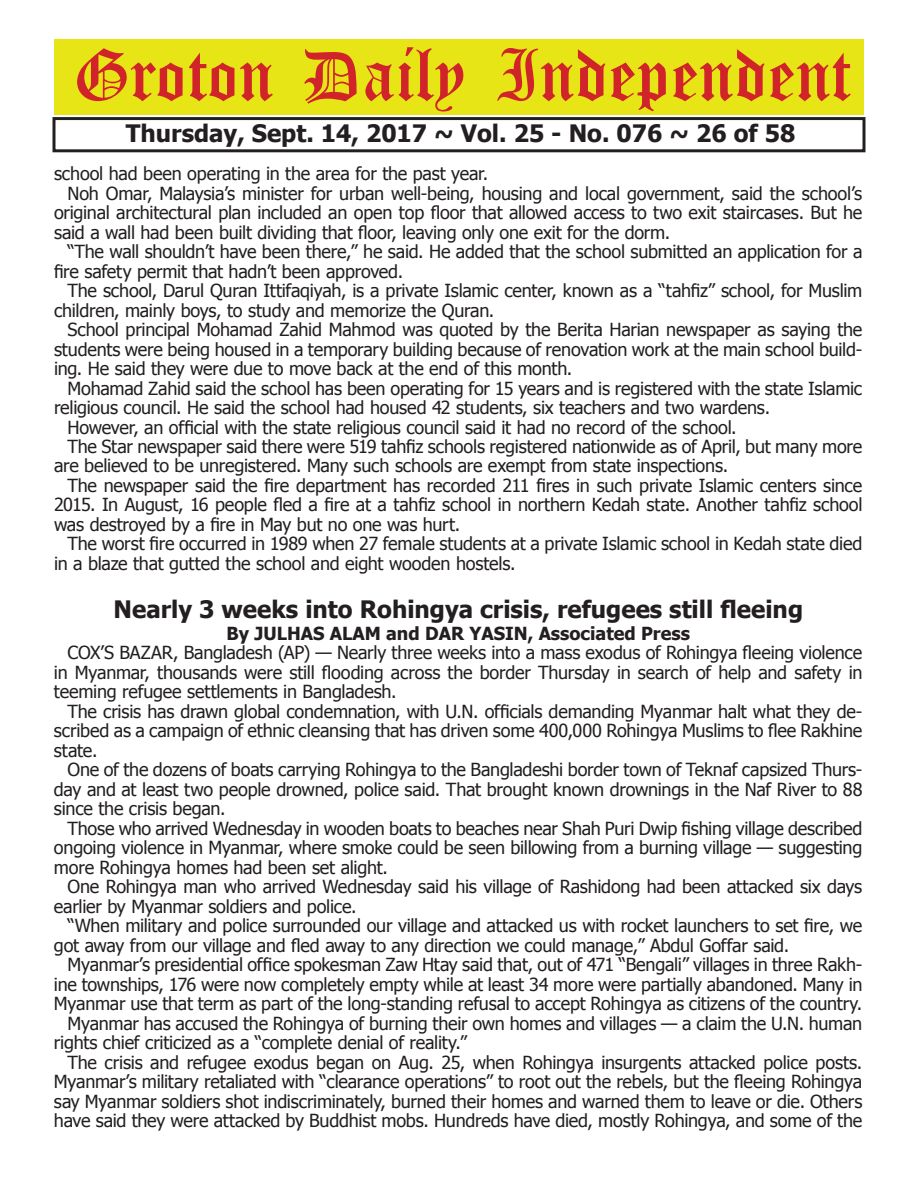
<style>
.page{position:relative;width:918px;height:1188px;background:#fff}
.page>*{position:absolute;margin:0;border:0;box-sizing:border-box;transform-origin:0 0}
.t1{font:54px "Old English Five";color:#d1232a}
.t2{font:700 24px "Tahoma";color:#231f20}
.t3{font:18px/19.5px "Tahoma";letter-spacing:-.01em;color:#231f20;text-align:justify}
.t4{font:700 18px "Tahoma";color:#231f20}
</style>
<div class="page">
<div style="left:52px;top:117px;width:814px;height:35px;border:3px solid #231f20"></div>
<div style="left:54px;top:40px;width:810px;height:75px;background:#e7e515"></div>
<h1 class="t1" style="left:73px;top:50px;width:779px">Groton Daily Independent</h1>
<h2 class="t2" style="left:126px;top:116px;width:671px">Thursday, Sept. 14, 2017 ~ Vol. 25 - No. 076 ~ 26 of 58</h2>
<p class="t3" style="left:54px;top:163px;width:436px">school had been operating in the area for the past year.</p>
<p class="t3" style="left:68px;top:182px;width:796px">Noh Omar, Malaysia’s minister for urban well-being, housing and local government, said the school’s</p>
<p class="t3" style="left:54px;top:202px;width:810px">original architectural plan included an open top floor that allowed access to two exit staircases. But he</p>
<p class="t3" style="left:54px;top:221px;width:618px">said a wall had been built dividing that floor, leaving only one exit for the dorm.</p>
<p class="t3" style="left:68px;top:241px;width:796px">“The wall shouldn’t have been there,” he said. He added that the school submitted an application for a</p>
<p class="t3" style="left:54px;top:260px;width:351px">fire safety permit that hadn’t been approved.</p>
<p class="t3" style="left:68px;top:280px;width:796px">The school, Darul Quran Ittifaqiyah, is a private Islamic center, known as a “tahfiz” school, for Muslim</p>
<p class="t3" style="left:54px;top:299px;width:442px">children, mainly boys, to study and memorize the Quran.</p>
<p class="t3" style="left:68px;top:319px;width:796px">School principal Mohamad Zahid Mahmod was quoted by the Berita Harian newspaper as saying the</p>
<p class="t3" style="left:54px;top:338px;width:810px">students were being housed in a temporary building because of renovation work at the main school build-</p>
<p class="t3" style="left:54px;top:358px;width:520px">ing. He said they were due to move back at the end of this month.</p>
<p class="t3" style="left:68px;top:377px;width:796px">Mohamad Zahid said the school has been operating for 15 years and is registered with the state Islamic</p>
<p class="t3" style="left:54px;top:397px;width:718px">religious council. He said the school had housed 42 students, six teachers and two wardens.</p>
<p class="t3" style="left:68px;top:416px;width:671px">However, an official with the state religious council said it had no record of the school.</p>
<p class="t3" style="left:68px;top:436px;width:796px">The Star newspaper said there were 519 tahfiz schools registered nationwide as of April, but many more</p>
<p class="t3" style="left:54px;top:455px;width:676px">are believed to be unregistered. Many such schools are exempt from state inspections.</p>
<p class="t3" style="left:68px;top:475px;width:796px">The newspaper said the fire department has recorded 211 fires in such private Islamic centers since</p>
<p class="t3" style="left:54px;top:494px;width:810px">2015. In August, 16 people fled a fire at a tahfiz school in northern Kedah state. Another tahfiz school</p>
<p class="t3" style="left:54px;top:514px;width:408px">was destroyed by a fire in May but no one was hurt.</p>
<p class="t3" style="left:68px;top:533px;width:796px">The worst fire occurred in 1989 when 27 female students at a private Islamic school in Kedah state died</p>
<p class="t3" style="left:54px;top:553px;width:463px">in a blaze that gutted the school and eight wooden hostels.</p>
<h2 class="t2" style="left:114px;top:593px;width:691px">Nearly 3 weeks into Rohingya crisis, refugees still fleeing</h2>
<p class="t4" style="left:227px;top:621px;width:465px">By JULHAS ALAM and DAR YASIN, Associated Press</p>
<p class="t3" style="left:54px;top:642px;width:810px;text-indent:14px">COX’S BAZAR, Bangladesh (AP) — Nearly three weeks into a mass exodus of Rohingya fleeing violence in Myanmar, thousands were still flooding across the border Thursday in search of help and safety in teeming refugee settlements in Bangladesh.</p>
<p class="t3" style="left:54px;top:701px;width:810px;text-indent:13px">The crisis has drawn global condemnation, with U.N. officials demanding Myanmar halt what they de&shy;scribed as a campaign of ethnic cleansing that has driven some 400,000 Rohingya Muslims to flee Rakhine state.</p>
<p class="t3" style="left:54px;top:759px;width:810px;text-indent:14px">One of the dozens of boats carrying Rohingya to the Bangladeshi border town of Teknaf capsized Thurs&shy;day and at least two people drowned, police said. That brought known drownings in the Naf River to 88 since the crisis began.</p>
<p class="t3" style="left:54px;top:818px;width:810px;text-indent:14px">Those who arrived Wednesday in wooden boats to beaches near Shah Puri Dwip fishing village described ongoing violence in Myanmar, where smoke could be seen billowing from a burning village — suggesting more Rohingya homes had been set alight.</p>
<p class="t3" style="left:54px;top:876px;width:810px;text-indent:14px">One Rohingya man who arrived Wednesday said his village of Rashidong had been attacked six days earlier by Myanmar soldiers and police.</p>
<p class="t3" style="left:54px;top:915px;width:810px;text-indent:14px">“When military and police surrounded our village and attacked us with rocket launchers to set fire, we got away from our village and fled away to any direction we could manage,” Abdul Goffar said.</p>
<p class="t3" style="left:67px;top:954px;width:796px">Myanmar’s presidential office spokesman Zaw Htay said that, out of 471 “Bengali” villages in three Rakh-</p>
<p class="t3" style="left:54px;top:974px;width:810px">ine townships, 176 were now completely empty while at least 34 more were partially abandoned. Many in</p>
<p class="t3" style="left:54px;top:993px;width:810px">Myanmar use that term as part of the long-standing refusal to accept Rohingya as citizens of the country.</p>
<p class="t3" style="left:67px;top:1013px;width:796px">Myanmar has accused the Rohingya of burning their own homes and villages — a claim the U.N. human</p>
<p class="t3" style="left:54px;top:1032px;width:414px">rights chief criticized as a “complete denial of reality.”</p>
<p class="t3" style="left:67px;top:1052px;width:796px">The crisis and refugee exodus began on Aug. 25, when Rohingya insurgents attacked police posts.</p>
<p class="t3" style="left:54px;top:1071px;width:810px">Myanmar’s military retaliated with “clearance operations” to root out the rebels, but the fleeing Rohingya</p>
<p class="t3" style="left:54px;top:1091px;width:810px">say Myanmar soldiers shot indiscriminately, burned their homes and warned them to leave or die. Others</p>
<p class="t3" style="left:54px;top:1110px;width:810px">have said they were attacked by Buddhist mobs. Hundreds have died, mostly Rohingya, and some of the</p>
</div>
